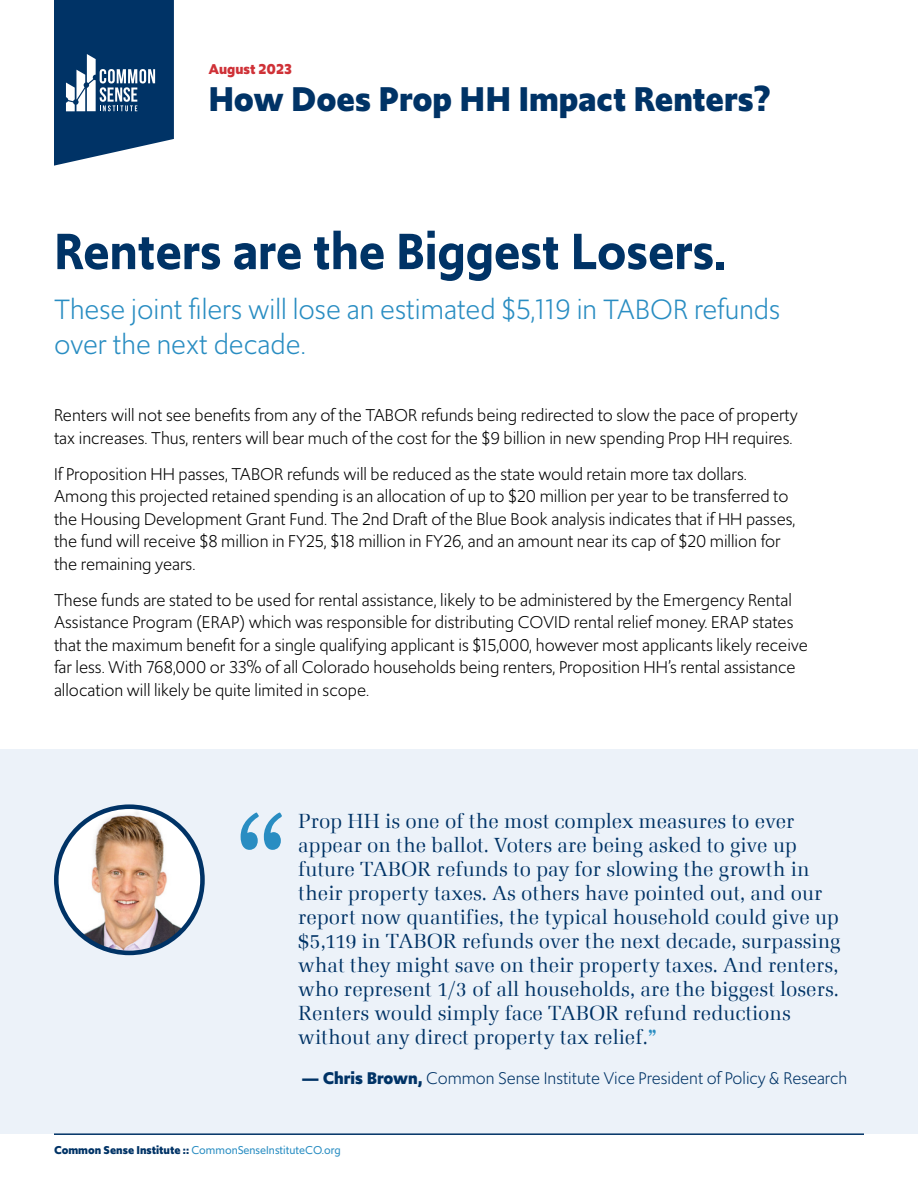
<style>
.page{position:relative;width:918px;height:1188px;background:#fff}
.page>*{position:absolute;margin:0;border:0;box-sizing:border-box;transform-origin:0 0}
.t1{font:152.85px "URW Latino W10";color:#298dc2}
.t2{font:600 53.7px "Upgrade";color:#036}
.t3{font:700 36.15px "Upgrade";color:#036}
.t4{font:29.4px/34.7px "Upgrade";color:#298dc2}
.t5{font:21px/24px "URW Latino W10";color:#036}
.t6{font:18px/22.5px "Upgrade";color:#000}
.t7{font:17.85px "Upgrade";color:#036}
.t8{font:700 15px "Upgrade";color:#cf3137}
.t9{font:12px "Upgrade";color:#298dc2}
.s1{font-family:"URW Latino W01";font-weight:700;color:#298dc2}
.s2{font-weight:700}
.s3{font-weight:700;color:#036}
</style>
<div class="page">
<hr style="left:54px;top:1133px;width:810px;height:2px;background:#036">
<svg style="left:54px;top:0;width:120px;height:166px;background:#27527d"></svg>
<div style="left:0;top:750px;width:918px;height:384px;background:#ecf2f9"></div>
<img style="left:56px;top:807px;width:146px;height:146px;border-radius:73px">
<div style="left:54px;top:804px;width:151px;height:151px;border:5px solid #036;border-radius:50%"></div>
<p class="t8" style="left:209px;top:59px;width:85px">August 2023</p>
<p class="t3" style="left:209px;top:76px;width:564px">How Does Prop HH Impact Renters?</p>
<p class="t2" style="left:54px;top:216px;width:674px">Renters are the Biggest Losers.</p>
<p class="t4" style="left:54px;top:292px;width:728px">These joint filers will lose an estimated $5,119 in TABOR refunds over the next decade.</p>
<p class="t6" style="left:54px;top:404px;width:746px">Renters will not see benefits from any of the TABOR refunds being redirected to slow the pace of property tax increases. Thus, renters will bear much of the cost for the $9 billion in new spending Prop HH requires.</p>
<p class="t6" style="left:54px;top:462px;width:743px">If Proposition HH passes, TABOR refunds will be reduced as the state would retain more tax dollars.<br>Among this projected retained spending is an allocation of up to $20 million per year to be transferred to the Housing Development Grant Fund. The 2nd Draft of the Blue Book analysis indicates that if HH passes, the fund will receive $8 million in FY25, $18 million in FY26, and an amount near its cap of $20 million for the remaining years.</p>
<p class="t6" style="left:54px;top:588px;width:756px">These funds are stated to be used for rental assistance, likely to be administered by the Emergency Rental Assistance Program (ERAP) which was responsible for distributing COVID rental relief money. ERAP states that the maximum benefit for a single qualifying applicant is $15,000, however most applicants likely receive far less. With 768,000 or 33% of all Colorado households being renters, Proposition HH’s rental assistance allocation will likely be quite limited in scope.</p>
<p class="t1" style="left:230px;top:781px;width:62px">“</p>
<p class="t5" style="left:298px;top:809px;width:544px">Prop HH is one of the most complex measures to ever appear on the ballot. Voters are being asked to give up future TABOR refunds to pay for slowing the growth in their property taxes. As others have pointed out, and our report now quantifies, the typical household could give up $5,119 in TABOR refunds over the next decade, surpassing what they might save on their property taxes. And renters, who represent 1/3 of all households, are the biggest losers.<br>Renters would simply face TABOR refund reductions without any direct property tax relief.<span class="s1">”</span></p>
<p class="t7" style="left:302px;top:1066px;width:547px"><span class="s2">— Chris Brown,</span> Common Sense Institute Vice President of Policy &amp; Research</p>
<p class="t9" style="left:54px;top:1142px;width:288px"><span class="s3">Common Sense Institute ::</span> CommonSenseInstituteCO.org</p>
</div>
